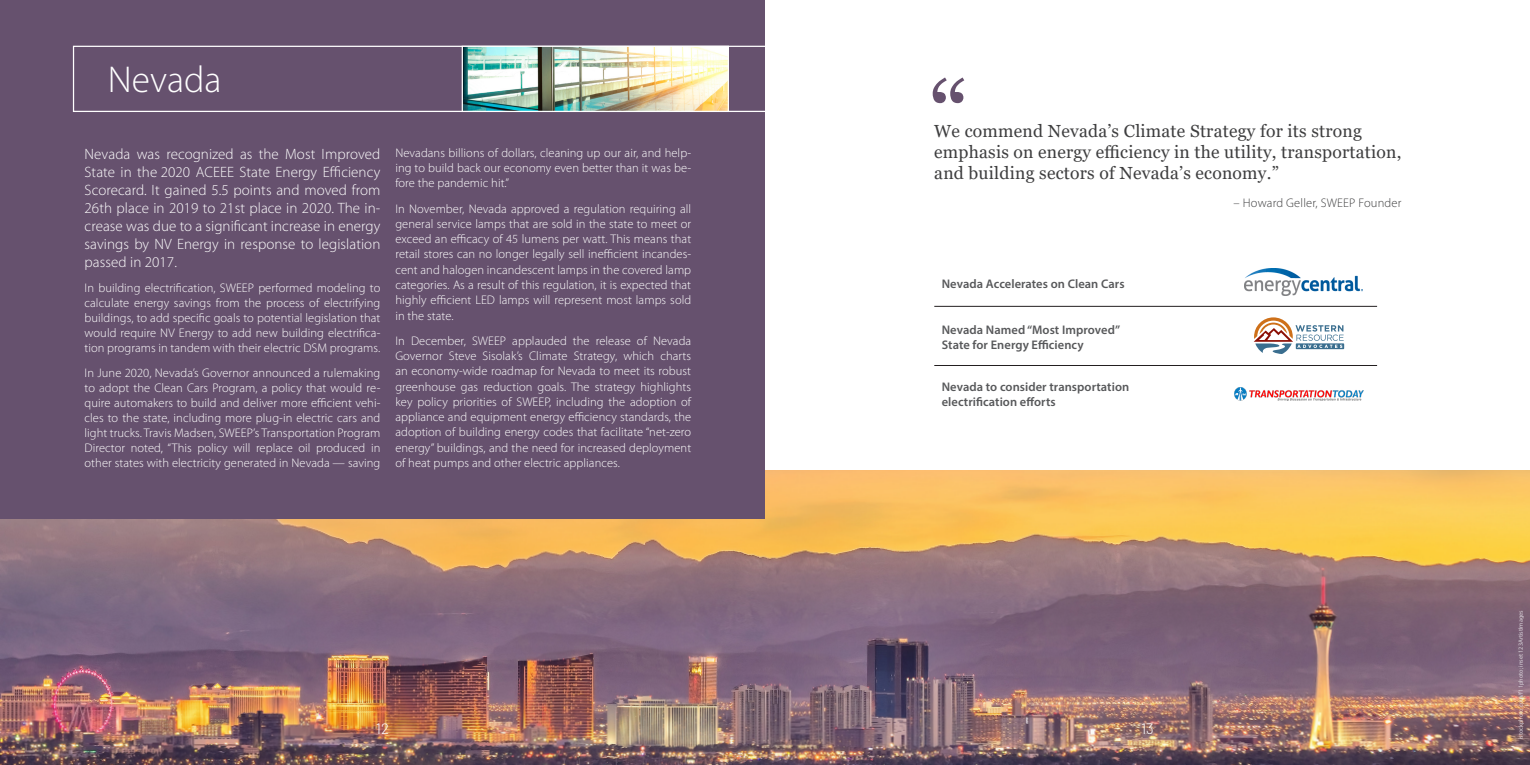
<style>
.page{position:relative;width:1530px;height:765px;background:#fff}
.page>*{position:absolute;margin:0;border:0;box-sizing:border-box;transform-origin:0 0}
.t1{font:97.12px "Georgia";color:#66516e}
.t2{font:300 37.5px "Myriad Pro";color:#fff}
.t3{font:17.5px/21.2px "Georgia";letter-spacing:.015em;color:#3e3e3f}
.Body_Text_-_First_Pa{font:300 15px/18px "Myriad Pro";letter-spacing:.005em;color:#fff;text-align:justify}
.t4{font:300 15px "Barlow";color:#fff}
.Body_text{font:300 12.5px/15.2px "Myriad Pro";letter-spacing:.005em;color:#fff;text-align:justify}
.Press_headline{font:600 12.5px/15px "Myriad Pro";letter-spacing:.005em;color:#57585a}
.Quote_Attribution{font:300 12.5px "Myriad Pro";letter-spacing:.015em;color:#3e3e3f}
.t5{font:6.25px "Myriad Pro";color:#e2dee3}
</style>
<div class="page">
<img style="left:0;top:471px;width:1530px;height:294px">
<div style="left:0;top:0;width:765px;height:518px;background:#66516e"></div>
<img style="left:1244px;top:269px;width:118px;height:26px">
<svg style="left:1254px;top:317px;width:90px;height:37px"></svg>
<img style="left:1234px;top:388px;width:130px;height:13px">
<hr style="left:934px;top:306px;width:443px;height:1px;background:#231f20">
<hr style="left:934px;top:365px;width:443px;height:1px;background:#231f20">
<div style="left:73px;top:46px;width:708px;height:66px;border:1px solid #fff"></div>
<img style="left:464px;top:48px;width:263px;height:62px">
<div style="left:462px;top:46px;width:267px;height:66px;border:1px solid #fff"></div>
<p class="t2" style="left:108px;top:57px;width:115px">Nevada</p>
<p class="Body_Text_-_First_Pa" style="left:85px;top:145px;width:297px">Nevada was recognized as the Most Improved</p>
<p class="Body_Text_-_First_Pa" style="left:85px;top:163px;width:297px">State in the 2020 ACEEE State Energy Efficiency Scorecard. It gained 5.5 points and moved from 26th place in 2019 to 21st place in 2020. The in&shy;crease was due to a significant increase in energy savings by NV Energy in response to legislation passed in 2017.</p>
<p class="Body_text" style="left:85px;top:280px;width:297px">In building electrification, SWEEP performed modeling to calculate energy savings from the process of electrifying buildings, to add specific goals to potential legislation that would require NV Energy to add new building electrifica&shy;tion programs in tandem with their electric DSM programs.</p>
<p class="Body_text" style="left:85px;top:365px;width:297px">In June 2020, Nevada’s Governor announced a rulemaking to adopt the Clean Cars Program, a policy that would re&shy;quire automakers to build and deliver more efficient vehi&shy;cles to the state, including more plug-in electric cars and light trucks. Travis Madsen, SWEEP’s Transportation Program Director noted, “This policy will replace oil produced in other states with electricity generated in Nevada — saving</p>
<p class="Body_text" style="left:395px;top:145px;width:297px">Nevadans billions of dollars, cleaning up our air, and help&shy;ing to build back our economy even better than it was be&shy;fore the pandemic hit.”</p>
<p class="Body_text" style="left:395px;top:201px;width:297px">In November, Nevada approved a regulation requiring all general service lamps that are sold in the state to meet or exceed an efficacy of 45 lumens per watt. This means that retail stores can no longer legally sell inefficient incandes&shy;cent and halogen incandescent lamps in the covered lamp categories. As a result of this regulation, it is expected that highly efficient LED lamps will represent most lamps sold in the state.</p>
<p class="Body_text" style="left:395px;top:333px;width:297px">In December, SWEEP applauded the release of Nevada Governor Steve Sisolak’s Climate Strategy, which charts an economy-wide roadmap for Nevada to meet its robust greenhouse gas reduction goals. The strategy highlights key policy priorities of SWEEP, including the adoption of appliance and equipment energy efficiency standards, the adoption of building energy codes that facilitate “net-zero energy” buildings, and the need for increased deployment of heat pumps and other electric appliances.</p>
<p class="t1" style="left:929px;top:58px;width:41px">“</p>
<p class="t3" style="left:934px;top:121px;width:469px">We commend Nevada’s Climate Strategy for its strong emphasis on energy efficiency in the utility, transportation, and building sectors of Nevada’s economy.”</p>
<p class="Quote_Attribution" style="left:1234px;top:195px;width:169px">– Howard Geller, SWEEP Founder</p>
<p class="Press_headline" style="left:942px;top:276px;width:184px">Nevada Accelerates on Clean Cars</p>
<p class="Press_headline" style="left:942px;top:322px;width:180px">Nevada Named “Most Improved”<br>State for Energy Efficiency</p>
<p class="Press_headline" style="left:942px;top:379px;width:189px">Nevada to consider transportation electrification efforts</p>
<p class="t4" style="left:376px;top:718px;width:15px">12</p>
<p class="t4" style="left:1141px;top:718px;width:14px">13</p>
<p class="t5" style="left:1517px;top:739px;width:131px;rotate:-90deg">istockphoto.com/f11photo; inset 123ArtistImages</p>
</div>
